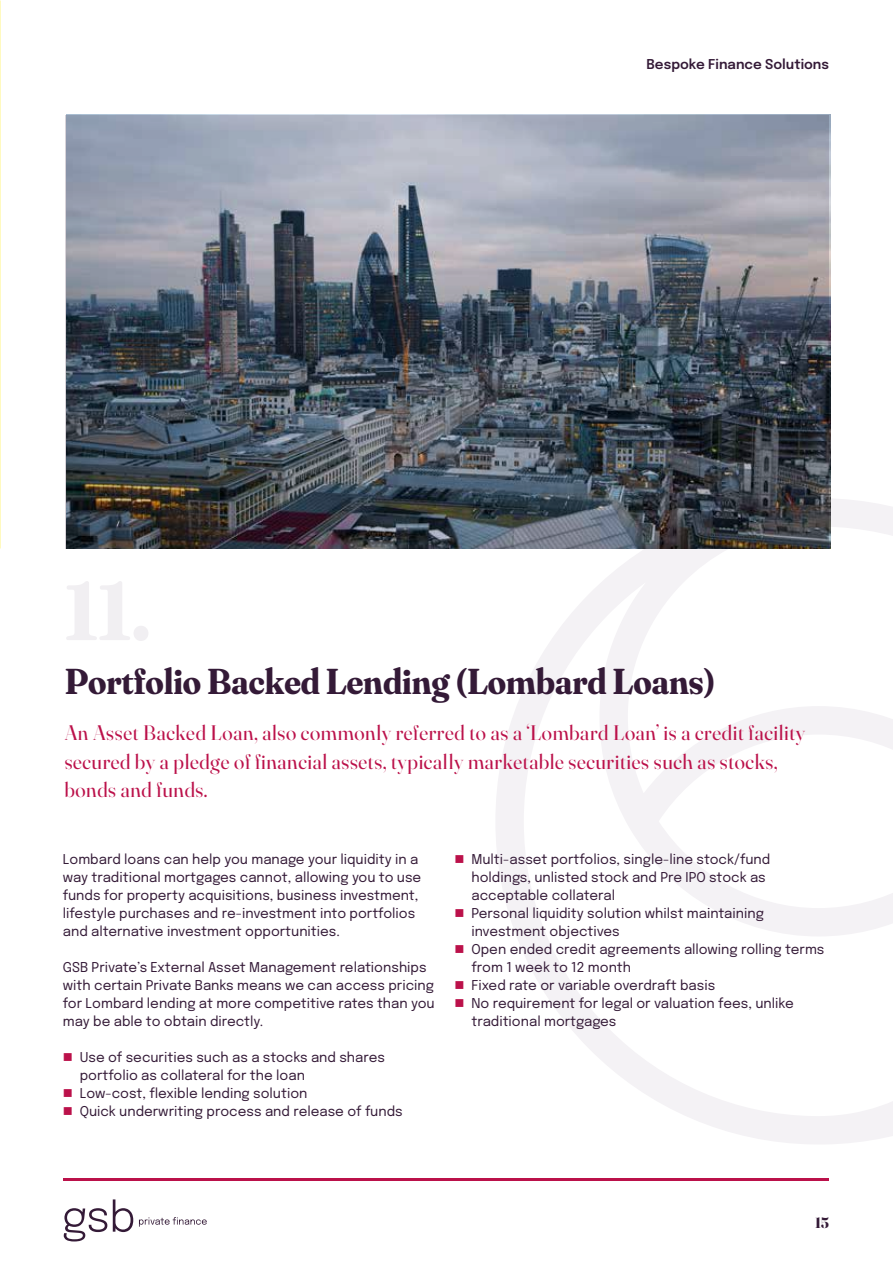
<style>
.page{position:relative;width:893px;height:1263px;background:#fff}
.page>*{position:absolute;margin:0;border:0;box-sizing:border-box;transform-origin:0 0}
.t1{font:700 36px "Fraunces 144 pt Soft";color:#341a37}
.t2{font:21px/28.5px "Fraunces 144 pt";letter-spacing:.03em;color:#bb114a}
.t3{font:700 15px "Fraunces 144 pt";color:#341a37}
.t4{font:13.5px/18px "Epilogue";color:#341a37}
.t5{font:600 13.5px "Epilogue";color:#341a37}
.s1{color:#bb114a}
</style>
<div class="page">
<svg style="left:496px;top:498px;width:397px;height:646px"></svg>
<hr style="left:0;top:0;width:1px;height:548px;background:#341a37">
<hr style="left:64px;top:1178px;width:765px;height:3px;background:#bb114a">
<svg style="left:64px;top:1208px;width:43px;height:33px"></svg>
<svg style="left:113px;top:1199px;width:20px;height:33px"></svg>
<svg style="left:139px;top:1217px;width:68px;height:10px"></svg>
<img style="left:66px;top:115px;width:763px;height:434px">
<p class="t5" style="left:646px;top:54px;width:184px">Bespoke Finance Solutions</p>
<h1 class="t1" style="left:65px;top:654px;width:652px">Portfolio Backed Lending (Lombard Loans)</h1>
<h2 class="t2" style="left:65px;top:717px;width:742px">An Asset Backed Loan, also commonly referred to as a ‘Lombard Loan’ is a credit facility secured by a pledge of financial assets, typically marketable securities such as stocks, bonds and funds.</h2>
<p class="t4" style="left:63px;top:849px;width:360px">Lombard loans can help you manage your liquidity in a way traditional mortgages cannot, allowing you to use funds for property acquisitions, business investment, lifestyle purchases and re-investment into portfolios and alternative investment opportunities.</p>
<p class="t4" style="left:63px;top:957px;width:373px">GSB Private’s External Asset Management relationships with certain Private Banks means we can access pricing for Lombard lending at more competitive rates than you may be able to obtain directly.</p>
<p class="t4" style="left:80px;top:1047px;width:307px;text-indent:-17px"><span class="s1">■</span> Use of securities such as a stocks and shares portfolio as collateral for the loan</p>
<p class="t4" style="left:63px;top:1083px;width:246px"><span class="s1">■</span> Low-cost, flexible lending solution</p>
<p class="t4" style="left:63px;top:1101px;width:341px"><span class="s1">■</span> Quick underwriting process and release of funds</p>
<p class="t4" style="left:471px;top:849px;width:300px;text-indent:-17px"><span class="s1">■</span> Multi-asset portfolios, single-line stock/fund holdings, unlisted stock and Pre IPO stock as acceptable collateral</p>
<p class="t4" style="left:471px;top:903px;width:294px;text-indent:-17px"><span class="s1">■</span> Personal liquidity solution whilst maintaining investment objectives</p>
<p class="t4" style="left:471px;top:939px;width:355px;text-indent:-17px"><span class="s1">■</span> Open ended credit agreements allowing rolling terms from 1 week to 12 month</p>
<p class="t4" style="left:455px;top:975px;width:262px"><span class="s1">■</span> Fixed rate or variable overdraft basis</p>
<p class="t4" style="left:471px;top:993px;width:324px;text-indent:-17px"><span class="s1">■</span> No requirement for legal or valuation fees, unlike traditional mortgages</p>
<p class="t3" style="left:815px;top:1211px;width:16px">15</p>
</div>
